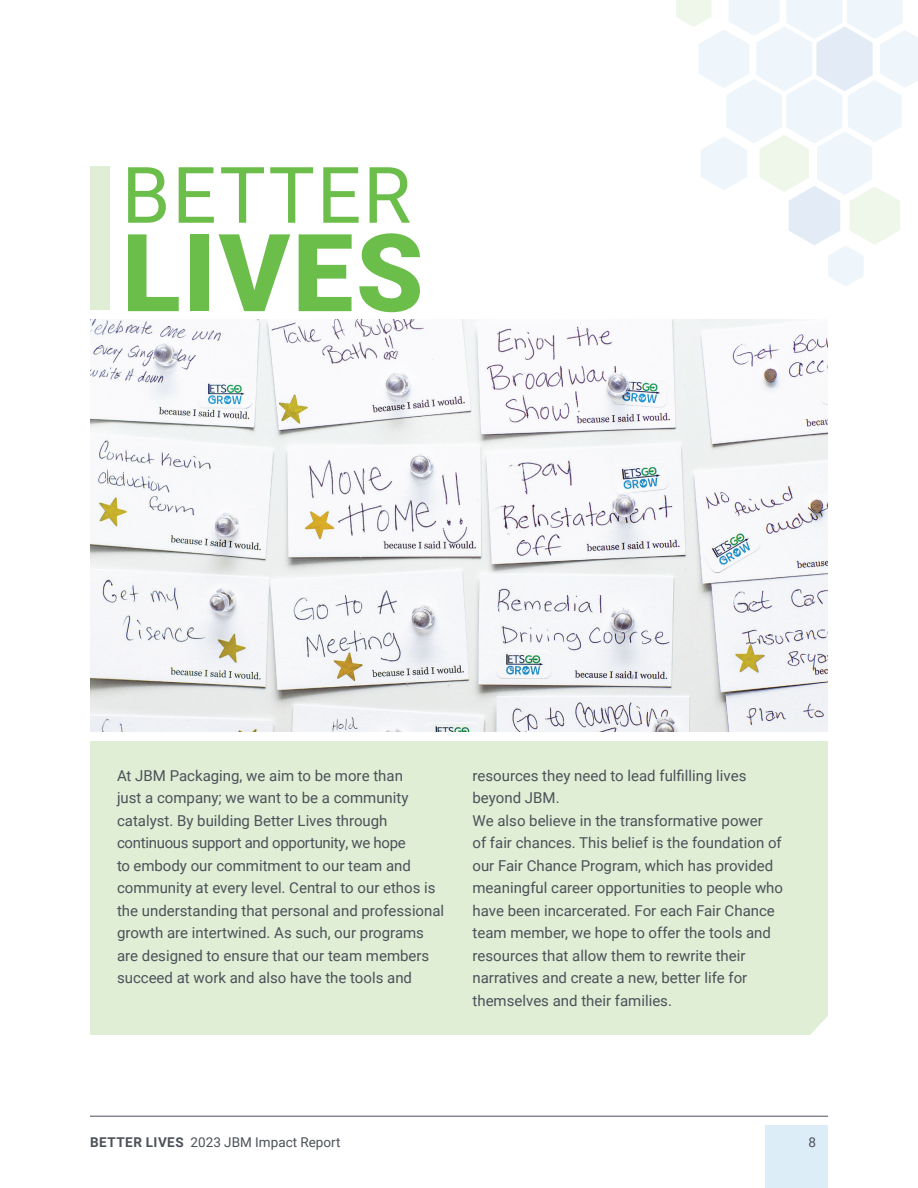
<style>
.page{position:relative;width:918px;height:1188px;background:#fff}
.page>*{position:absolute;margin:0;border:0;box-sizing:border-box;transform-origin:0 0}
.t1{font:900 108px "Roboto";letter-spacing:.025em;color:#6cbe4b}
.t2{font:78px "Roboto";letter-spacing:.025em;color:#6cbe4b}
.t3{font:15px/22.5px "Roboto";color:#4c5159}
.t4{font:13.5px "Roboto";color:#4c5159}
.s1{font-weight:700}
</style>
<div class="page">
<hr style="left:90px;top:1116px;width:738px;height:1px;background:#4c5159">
<div style="left:765px;top:1125px;width:63px;height:63px;background:#ddedf8"></div>
<svg style="left:676px;top:0;width:242px;height:286px"></svg>
<div style="left:90px;top:741px;width:738px;height:294px;background:#dfeed5"></div>
<img style="left:90px;top:320px;width:738px;height:412px">
<div style="left:90px;top:166px;width:20px;height:144px;background:#dfeed5"></div>
<h2 class="t2" style="left:122px;top:140px;width:291px">BETTER</h2>
<h1 class="t1" style="left:122px;top:197px;width:303px">LIVES</h1>
<p class="t3" style="left:117px;top:764px;width:329px">At JBM Packaging, we aim to be more than<br>just a company; we want to be a community catalyst. By building Better Lives through continuous support and opportunity, we hope<br>to embody our commitment to our team and community at every level. Central to our ethos is the understanding that personal and professional growth are intertwined. As such, our programs are designed to ensure that our team members succeed at work and also have the tools and</p>
<p class="t3" style="left:472px;top:764px;width:312px">resources they need to lead fulfilling lives beyond JBM.<br>We also believe in the transformative power<br>of fair chances. This belief is the foundation of our Fair Chance Program, which has provided meaningful career opportunities to people who have been incarcerated. For each Fair Chance team member, we hope to offer the tools and resources that allow them to rewrite their narratives and create a new, better life for themselves and their families.</p>
<p class="t4" style="left:90px;top:1132px;width:252px"><span class="s1">BETTER LIVES</span> 2023 JBM Impact Report</p>
<p class="t4" style="left:808px;top:1132px;width:9px">8</p>
</div>
